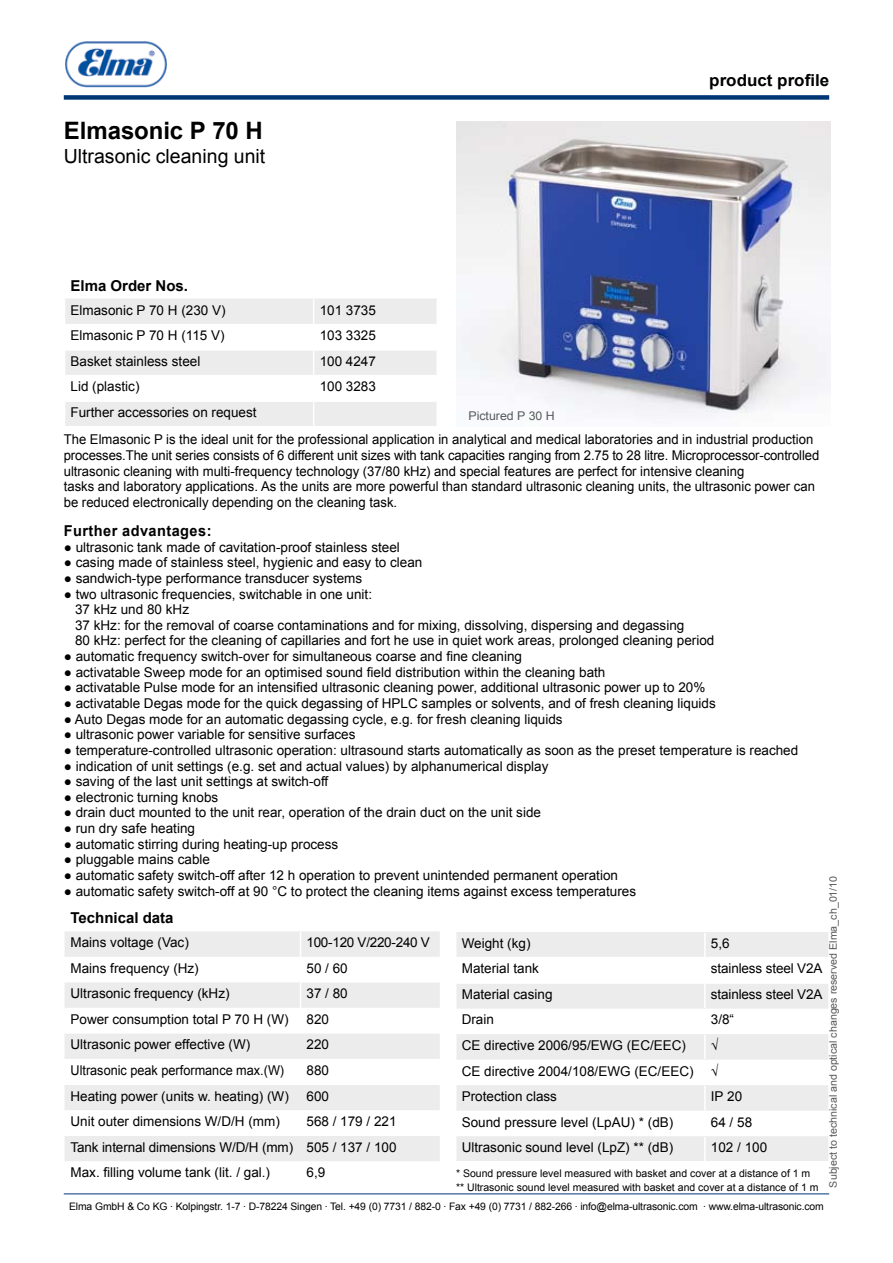
<style>
.page{position:relative;width:893px;height:1263px;background:#fff}
.page>*{position:absolute;margin:0;border:0;box-sizing:border-box;transform-origin:0 0}
.t1{font:700 24px "Arial";letter-spacing:-.005em;color:#000}
.t2{font:19.5px "Arial";color:#000}
.t3{font:700 16.5px "Arial";color:#000}
.t4{font:700 15px "Arial";color:#000}
.t5{font:700 15px "Arial";letter-spacing:.03em;color:#000}
.t6{font:13.5px/15.6px "Arial";color:#000}
.t7{font:13.5px "Arial";color:#000;scale:.94 1}
.t8{font:13.5px "Arial";letter-spacing:-.02em;color:#000}
.t9{font:12px "Arial";color:#58585a}
.t10{font:10.5px/14.4px "Arial";color:#000}
.t11{font:10.35px "Arial";letter-spacing:-.01em;color:#000}
.t12{font:10.35px "Arial";color:#58585a}
</style>
<div class="page">
<div style="left:65px;top:1034px;width:375px;height:25px;background:#ececed"></div>
<svg style="left:65px;top:1085px;width:375px;height:76px;fill:#ececed"></svg>
<svg style="left:65px;top:931px;width:375px;height:77px"></svg>
<svg style="left:65px;top:299px;width:371px;height:127px;fill:#ececed"></svg>
<hr style="left:65px;top:324px;width:249px;height:1px;background:#fff">
<hr style="left:314px;top:324px;width:122px;height:1px;background:#fff">
<hr style="left:65px;top:350px;width:248px;height:1px;background:#fff">
<hr style="left:314px;top:350px;width:122px;height:1px;background:#fff">
<hr style="left:65px;top:375px;width:249px;height:1px;background:#fff">
<hr style="left:314px;top:375px;width:122px;height:1px;background:#fff">
<hr style="left:65px;top:400px;width:249px;height:2px;background:#fff">
<hr style="left:314px;top:400px;width:122px;height:2px;background:#fff">
<svg style="left:313px;top:299px;width:1px;height:127px"></svg>
<svg style="left:456px;top:932px;width:373px;height:229px;fill:#ececed"></svg>
<hr style="left:828px;top:984px;width:2px;height:25px;background:#fff">
<hr style="left:828px;top:1009px;width:2px;height:25px;background:#fff">
<hr style="left:828px;top:1111px;width:2px;height:25px;background:#fff">
<hr style="left:828px;top:1136px;width:2px;height:25px;background:#fff">
<hr style="left:704px;top:984px;width:2px;height:24px;background:#fff">
<hr style="left:704px;top:1009px;width:2px;height:24px;background:#fff">
<hr style="left:828px;top:1034px;width:2px;height:26px;background:#fff">
<hr style="left:828px;top:1060px;width:2px;height:25px;background:#fff">
<hr style="left:828px;top:1085px;width:2px;height:26px;background:#fff">
<hr style="left:704px;top:1035px;width:2px;height:24px;background:#fff">
<hr style="left:704px;top:1060px;width:2px;height:24px;background:#fff">
<hr style="left:704px;top:1086px;width:2px;height:24px;background:#fff">
<hr style="left:704px;top:1111px;width:2px;height:24px;background:#fff">
<hr style="left:704px;top:1137px;width:2px;height:24px;background:#fff">
<hr style="left:828px;top:933px;width:2px;height:24px;background:#fff">
<hr style="left:704px;top:933px;width:2px;height:24px;background:#fff">
<hr style="left:456px;top:957px;width:249px;height:1px;background:#fff">
<hr style="left:705px;top:957px;width:125px;height:1px;background:#fff">
<hr style="left:704px;top:958px;width:2px;height:24px;background:#fff">
<hr style="left:828px;top:958px;width:2px;height:24px;background:#fff">
<hr style="left:456px;top:982px;width:249px;height:2px;background:#fff">
<hr style="left:705px;top:982px;width:125px;height:2px;background:#fff">
<hr style="left:64px;top:1193px;width:765px;height:1px;background:#003576">
<div style="left:64px;top:95px;width:765px;height:5px;background:#003576"></div>
<img style="left:65px;top:41px;width:102px;height:47px">
<img style="left:456px;top:121px;width:375px;height:295px">
<h1 class="t1" style="left:64px;top:115px;width:201px">Elmasonic P 70 H</h1>
<h2 class="t2" style="left:64px;top:143px;width:203px">Ultrasonic cleaning unit</h2>
<p class="t4" style="left:71px;top:276px;width:119px">Elma Order Nos.</p>
<p class="t6" style="left:71px;top:302px;width:157px">Elmasonic P 70 H (230 V)</p>
<p class="t6" style="left:320px;top:302px;width:58px">101 3735</p>
<p class="t6" style="left:71px;top:328px;width:156px">Elmasonic P 70 H (115 V)</p>
<p class="t6" style="left:320px;top:328px;width:58px">103 3325</p>
<p class="t6" style="left:71px;top:354px;width:131px">Basket stainless steel</p>
<p class="t6" style="left:320px;top:354px;width:58px">100 4247</p>
<p class="t6" style="left:71px;top:379px;width:71px">Lid (plastic)</p>
<p class="t6" style="left:320px;top:379px;width:58px">100 3283</p>
<p class="t6" style="left:71px;top:405px;width:188px">Further accessories on request</p>
<p class="t9" style="left:468px;top:408px;width:88px">Pictured P 30 H</p>
<p class="t3" style="left:709px;top:70px;width:121px">product profile</p>
<p class="t6" style="left:64px;top:432px;width:757px">The Elmasonic P is the ideal unit for the professional application in analytical and medical laboratories and in industrial production processes.The unit series consists of 6 different unit sizes with tank capacities ranging from 2.75 to 28 litre. Microprocessor-controlled ultrasonic cleaning with multi-frequency technology (37/80 kHz) and special features are perfect for intensive cleaning<br>tasks and laboratory applications. As the units are more powerful than standard ultrasonic cleaning units, the ultrasonic power can be reduced electronically depending on the cleaning task.</p>
<p class="t5" style="left:64px;top:521px;width:149px">Further advantages:</p>
<p class="t6" style="left:64px;top:539px;width:338px">● ultrasonic tank made of cavitation-proof stainless steel</p>
<p class="t6" style="left:64px;top:555px;width:360px">● casing made of stainless steel, hygienic and easy to clean</p>
<p class="t6" style="left:64px;top:570px;width:300px">● sandwich-type performance transducer systems</p>
<p class="t6" style="left:75px;top:586px;width:641px;text-indent:-11px">● two ultrasonic frequencies, switchable in one unit:<br>37 kHz und 80 kHz<br>37 kHz: for the removal of coarse contaminations and for mixing, dissolving, dispersing and degassing<br>80 kHz: perfect for the cleaning of capillaries and fort he use in quiet work areas, prolonged cleaning period</p>
<p class="t6" style="left:64px;top:649px;width:460px">● automatic frequency switch-over for simultaneous coarse and fine cleaning</p>
<p class="t6" style="left:64px;top:664px;width:543px">● activatable Sweep mode for an optimised sound field distribution within the cleaning bath</p>
<p class="t6" style="left:64px;top:680px;width:643px">● activatable Pulse mode for an intensified ultrasonic cleaning power, additional ultrasonic power up to 20%</p>
<p class="t6" style="left:64px;top:695px;width:653px">● activatable Degas mode for the quick degassing of HPLC samples or solvents, and of fresh cleaning liquids</p>
<p class="t6" style="left:64px;top:711px;width:500px">● Auto Degas mode for an automatic degassing cycle, e.g. for fresh cleaning liquids</p>
<p class="t6" style="left:64px;top:727px;width:293px">● ultrasonic power variable for sensitive surfaces</p>
<p class="t6" style="left:64px;top:742px;width:736px">● temperature-controlled ultrasonic operation: ultrasound starts automatically as soon as the preset temperature is reached</p>
<p class="t6" style="left:64px;top:758px;width:486px">● indication of unit settings (e.g. set and actual values) by alphanumerical display</p>
<p class="t6" style="left:64px;top:774px;width:266px">● saving of the last unit settings at switch-off</p>
<p class="t6" style="left:64px;top:789px;width:156px">● electronic turning knobs</p>
<p class="t6" style="left:64px;top:805px;width:479px">● drain duct mounted to the unit rear, operation of the drain duct on the unit side</p>
<p class="t6" style="left:64px;top:821px;width:133px">● run dry safe heating</p>
<p class="t6" style="left:64px;top:836px;width:276px">● automatic stirring during heating-up process</p>
<p class="t6" style="left:64px;top:852px;width:148px">● pluggable mains cable</p>
<p class="t6" style="left:64px;top:867px;width:556px">● automatic safety switch-off after 12 h operation to prevent unintended permanent operation</p>
<p class="t6" style="left:64px;top:883px;width:574px">● automatic safety switch-off at 90 °C to protect the cleaning items against excess temperatures</p>
<p class="t12" style="left:826px;top:1187px;width:313px;rotate:-90deg">Subject to technical and optical changes reserved Elma_ch_01/10</p>
<p class="t4" style="left:71px;top:908px;width:105px">Technical data</p>
<p class="t6" style="left:71px;top:935px;width:120px">Mains voltage (Vac)</p>
<p class="t8" style="left:306px;top:933px;width:125px">100-120 V/220-240 V</p>
<p class="t6" style="left:71px;top:960px;width:130px">Mains frequency (Hz)</p>
<p class="t6" style="left:306px;top:960px;width:43px">50 / 60</p>
<p class="t6" style="left:71px;top:986px;width:161px">Ultrasonic frequency (kHz)</p>
<p class="t6" style="left:306px;top:986px;width:43px">37 / 80</p>
<p class="t6" style="left:71px;top:1011px;width:220px">Power consumption total P 70 H (W)</p>
<p class="t6" style="left:306px;top:1011px;width:24px">820</p>
<p class="t6" style="left:71px;top:1037px;width:181px">Ultrasonic power effective (W)</p>
<p class="t6" style="left:306px;top:1037px;width:24px">220</p>
<p class="t7" style="left:71px;top:1061px;width:229px">Ultrasonic peak performance max.(W)</p>
<p class="t6" style="left:306px;top:1062px;width:24px">880</p>
<p class="t6" style="left:71px;top:1088px;width:220px">Heating power (units w. heating) (W)</p>
<p class="t6" style="left:306px;top:1088px;width:24px">600</p>
<p class="t6" style="left:71px;top:1114px;width:211px">Unit outer dimensions W/D/H (mm)</p>
<p class="t6" style="left:462px;top:935px;width:70px">Weight (kg)</p>
<p class="t6" style="left:711px;top:935px;width:20px">5,6</p>
<p class="t6" style="left:462px;top:961px;width:79px">Material tank</p>
<p class="t6" style="left:711px;top:961px;width:113px">stainless steel V2A</p>
<p class="t6" style="left:462px;top:986px;width:92px">Material casing</p>
<p class="t6" style="left:711px;top:986px;width:113px">stainless steel V2A</p>
<p class="t6" style="left:462px;top:1012px;width:34px">Drain</p>
<p class="t6" style="left:711px;top:1012px;width:25px">3/8“</p>
<p class="t6" style="left:462px;top:1037px;width:226px">CE directive 2006/95/EWG (EC/EEC)</p>
<p class="t6" style="left:711px;top:1037px;width:9px">√</p>
<p class="t6" style="left:462px;top:1063px;width:233px">CE directive 2004/108/EWG (EC/EEC)</p>
<p class="t6" style="left:711px;top:1063px;width:9px">√</p>
<p class="t6" style="left:462px;top:1088px;width:97px">Protection class</p>
<p class="t6" style="left:711px;top:1088px;width:33px">IP 20</p>
<p class="t6" style="left:462px;top:1114px;width:213px">Sound pressure level (LpAU) * (dB)</p>
<p class="t6" style="left:711px;top:1114px;width:43px">64 / 58</p>
<p class="t6" style="left:462px;top:1140px;width:213px">Ultrasonic sound level (LpZ) ** (dB)</p>
<p class="t6" style="left:711px;top:1140px;width:58px">102 / 100</p>
<p class="t6" style="left:71px;top:1109px;width:328px;line-height:25.5px;text-align:justify;text-indent:236px">568 / 179 / 221<br>Tank internal dimensions W/D/H (mm) 505 / 137 / 100<br>Max. filling volume tank (lit. / gal.)</p>
<p class="t6" style="left:306px;top:1165px;width:20px">6,9</p>
<p class="t10" style="left:456px;top:1166px;width:364px">* Sound pressure level measured with basket and cover at a distance of 1 m ** Ultrasonic sound level measured with basket and cover at a distance of 1 m</p>
<p class="t11" style="left:69px;top:1199px;width:756px">Elma GmbH &amp; Co KG · Kolpingstr. 1-7 · D-78224 Singen · Tel. +49 (0) 7731 / 882-0 · Fax +49 (0) 7731 / 882-266 · info@elma-ultrasonic.com · www.elma-ultrasonic.com</p>
</div>
